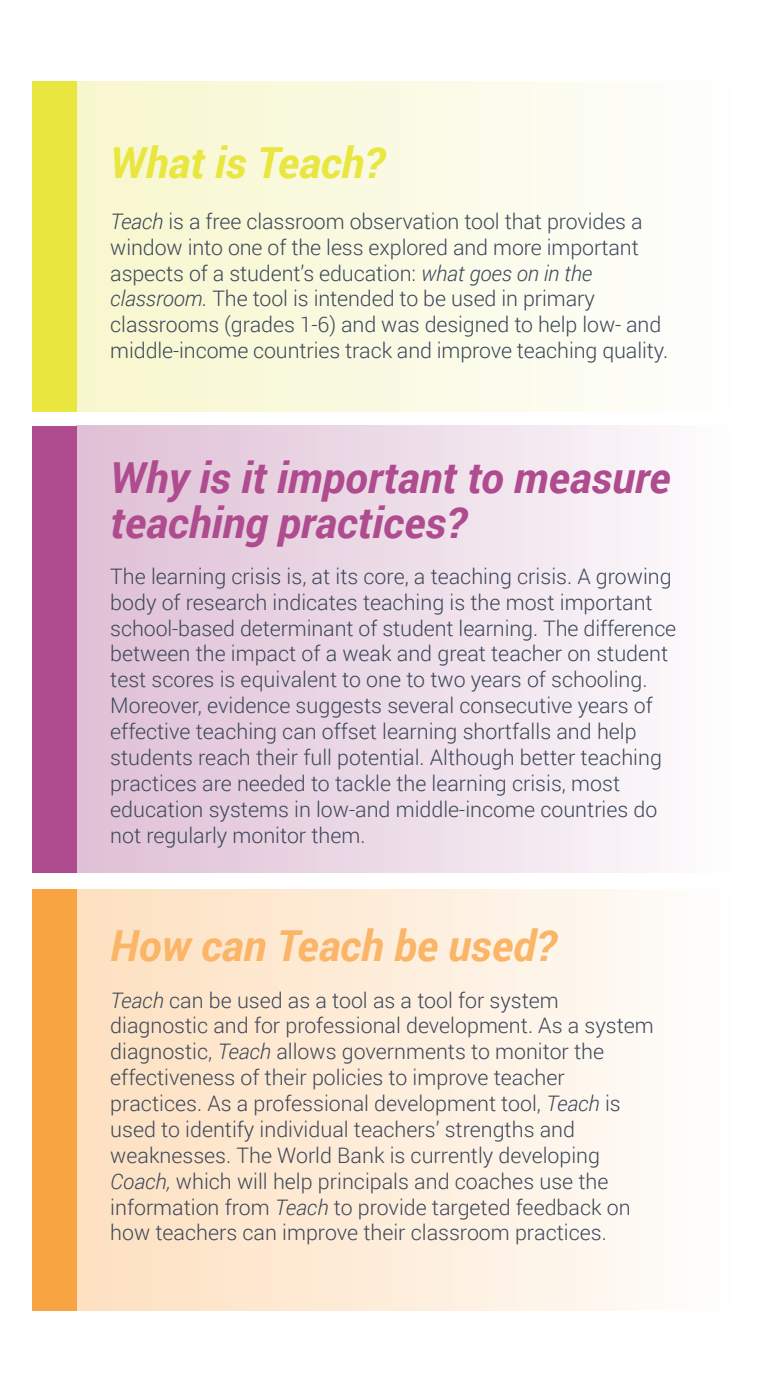
<style>
.page{position:relative;width:759px;height:1377px;background:#fff}
.page>*{position:absolute;margin:0;border:0;box-sizing:border-box;transform-origin:0 0}
.faq{font:italic 700 42.75px/45px "Roboto";color:#af4b8f}
.faq-2{font:italic 700 42.75px "Roboto";color:#fbb568}
.faq-3{font:italic 700 42.75px "Roboto";color:#e8e63f}
.faq-4{font:300 21.38px/25.9px "Roboto";color:#3c475a}
.s1{font-style:italic}
</style>
<div class="page">
<div style="left:77px;top:81px;width:654px;height:331px;background:linear-gradient(to right,#f7f7cd,#fefefd)"></div>
<div style="left:77px;top:426px;width:654px;height:447px;background:linear-gradient(to right,#debed4,#fdfcfd)"></div>
<div style="left:77px;top:889px;width:654px;height:421px;background:linear-gradient(to right,#fde0bf,#fefefc)"></div>
<div style="left:32px;top:81px;width:45px;height:331px;background:#e8e63f"></div>
<div style="left:32px;top:426px;width:45px;height:447px;background:#af4b8f"></div>
<div style="left:32px;top:889px;width:45px;height:421px;background:#f9a443"></div>
<p class="faq-3" style="left:110px;top:132px;width:275px">What is Teach?</p>
<p class="faq-4" style="left:110px;top:208px;width:559px"><span class="s1">Teach</span> is a free classroom observation tool that provides a window into one of the less explored and more important aspects of a student’s education: <span class="s1">what goes on in the classroom.</span> The tool is intended to be used in primary classrooms (grades 1-6) and was designed to help low- and middle-income countries track and improve teaching quality.</p>
<p class="faq" style="left:110px;top:453px;width:561px">Why is it important to measure teaching practices?</p>
<p class="faq-4" style="left:110px;top:563px;width:567px">The learning crisis is, at its core, a teaching crisis. A growing body of research indicates teaching is the most important school-based determinant of student learning. The difference between the impact of a weak and great teacher on student test scores is equivalent to one to two years of schooling.<br>Moreover, evidence suggests several consecutive years of effective teaching can offset learning shortfalls and help students reach their full potential. Although better teaching practices are needed to tackle the learning crisis, most education systems in low-and middle-income countries do not regularly monitor them.</p>
<p class="faq-2" style="left:110px;top:916px;width:447px">How can Teach be used?</p>
<p class="faq-4" style="left:110px;top:986px;width:544px"><span class="s1">Teach</span> can be used as a tool as a tool for system diagnostic and for professional development. As a system diagnostic, <span class="s1">Teach</span> allows governments to monitor the effectiveness of their policies to improve teacher practices. As a professional development tool, <span class="s1">Teach</span> is used to identify individual teachers’ strengths and weaknesses. The World Bank is currently developing <span class="s1">Coach,</span> which will help principals and coaches use the information from <span class="s1">Teach</span> to provide targeted feedback on how teachers can improve their classroom practices.</p>
</div>
